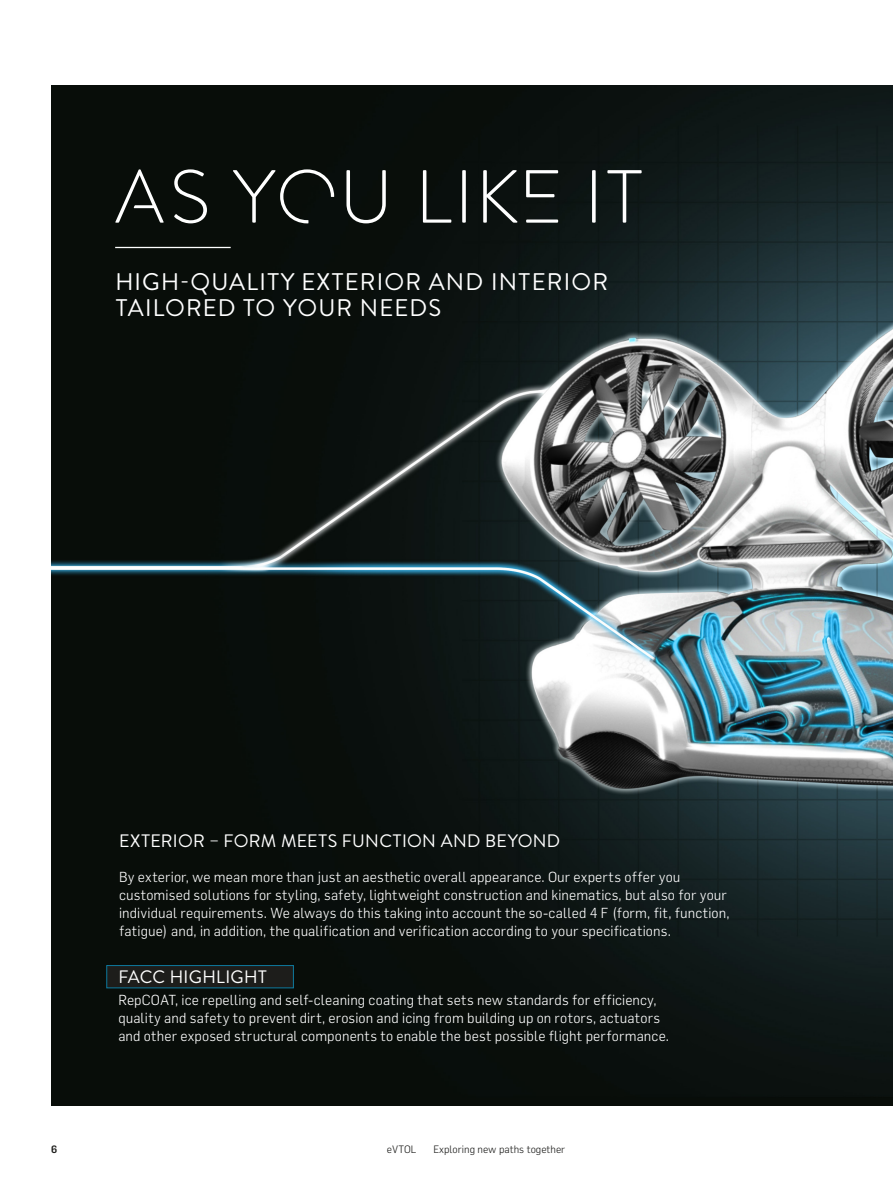
<style>
.page{position:relative;width:893px;height:1191px;background:#fff}
.page>*{position:absolute;margin:0;border:0;box-sizing:border-box;transform-origin:0 0}
.t1{font:75px "FACC Aerospace";letter-spacing:.03em;color:#fff}
.t2{font:24px/25.7px "Brandon Text";letter-spacing:.05em;color:#fff}
.t3{font:18px "Brandon Text";letter-spacing:.015em;color:#fff}
.t4{font:300 14.25px/18px "Flama";letter-spacing:.01em;color:#fff}
.t5{font:300 10.5px "Flama";color:#1d1d1b}
.t6{font:500 10.5px "Flama";color:#1d1d1b}
</style>
<div class="page">
<img style="left:51px;top:85px;width:842px;height:1021px">
<hr style="left:115px;top:247px;width:116px;height:1px;background:#fff">
<div style="left:107px;top:965px;width:186px;height:23px;background:#1d1d1b"></div>
<div style="left:106px;top:965px;width:188px;height:23px;border:1px solid #0d799e"></div>
<h1 class="t1" style="left:115px;top:146px;width:530px">AS YOU LIKE IT</h1>
<h2 class="t2" style="left:115px;top:268px;width:494px">HIGH-QUALITY EXTERIOR AND INTERIOR<br>TAILORED TO YOUR NEEDS</h2>
<p class="t3" style="left:119px;top:828px;width:443px">EXTERIOR – FORM MEETS FUNCTION AND BEYOND</p>
<p class="t4" style="left:119px;top:867px;width:612px">By exterior, we mean more than just an aesthetic overall appearance. Our experts offer you customised solutions for styling, safety, lightweight construction and kinematics, but also for your individual requirements. We always do this taking into account the so-called 4 F (form, fit, function, fatigue) and, in addition, the qualification and verification according to your specifications.</p>
<p class="t3" style="left:118px;top:964px;width:150px">FACC HIGHLIGHT</p>
<p class="t4" style="left:118px;top:990px;width:552px">RepCOAT, ice repelling and self-cleaning coating that sets new standards for efficiency, quality and safety to prevent dirt, erosion and icing from building up on rotors, actuators and other exposed structural components to enable the best possible flight performance.</p>
<p class="t6" style="left:51px;top:1143px;width:8px">6</p>
<p class="t5" style="left:387px;top:1143px;width:31px">eVTOL</p>
<p class="t5" style="left:433px;top:1143px;width:133px">Exploring new paths together</p>
</div>
